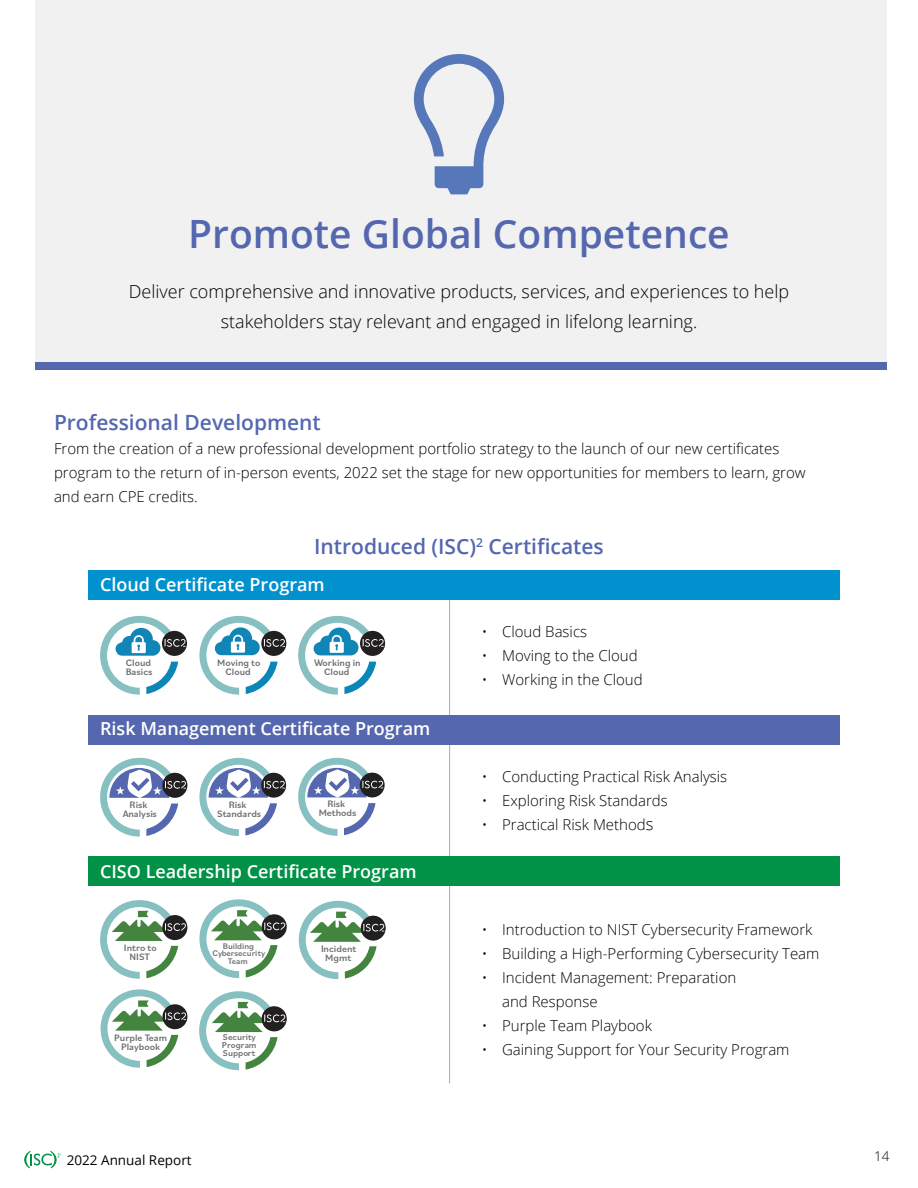
<style>
.page{position:relative;width:918px;height:1188px;background:#fff}
.page>*{position:absolute;margin:0;border:0;box-sizing:border-box;transform-origin:0 0}
.t1{font:600 39px "Open Sans";color:#5467af}
.t2{font:600 21px "Open Sans";color:#5467af}
.t3{font:300 18px/30px "Open Sans";color:#000;text-align:center}
.t4{font:600 18px "Open Sans";color:#fff}
.t5{font:300 15px/24px "Open Sans";color:#000}
.t6{font:13.5px "Open Sans";color:#000}
.t7{font:300 13.5px "Open Sans";color:#000}
.t8{font:500 9.9px/9px "Bilo";color:#6e6f72;text-align:center}
.t9{font:500 9.75px/9px "Bilo";color:#6f7073;text-align:center}
.t10{font:500 9.75px/9px "Bilo";color:#6e6f72;text-align:center}
.t11{font:500 9px/8.2px "Bilo";color:#6f7073;text-align:justify}
.t12{font:500 8.55px/7.8px "Bilo";color:#6f7073;text-align:center}
.s1{font-size:16.5px}
</style>
<div class="page">
<svg style="left:24px;top:1151px;width:37px;height:17px"></svg>
<hr style="left:449px;top:593px;width:1px;height:490px;background:#a7a9ac">
<div style="left:89px;top:857px;width:751px;height:29px;background:#019247"></div>
<div style="left:89px;top:715px;width:751px;height:29px;background:#5467af"></div>
<div style="left:89px;top:570px;width:751px;height:30px;background:#0091ce"></div>
<div style="left:36px;top:0;width:851px;height:362px;background:#f1f1f2"></div>
<svg style="left:414px;top:54px;width:90px;height:140px"></svg>
<div style="left:36px;top:362px;width:851px;height:7px;background:#5467af"></div>
<svg style="left:100px;top:616px;width:86px;height:79px"></svg>
<div style="left:261px;top:631px;width:25px;height:25px;background:#221f20;border-radius:50%"></div>
<svg style="left:199px;top:616px;width:86px;height:79px"></svg>
<svg style="left:298px;top:616px;width:86px;height:79px"></svg>
<div style="left:162px;top:773px;width:25px;height:25px;background:#221f20;border-radius:50%"></div>
<svg style="left:100px;top:758px;width:86px;height:79px"></svg>
<svg style="left:199px;top:758px;width:86px;height:78px"></svg>
<svg style="left:360px;top:773px;width:25px;height:24px"></svg>
<svg style="left:298px;top:758px;width:85px;height:78px"></svg>
<div style="left:162px;top:915px;width:25px;height:25px;background:#221f20;border-radius:50%"></div>
<svg style="left:100px;top:900px;width:86px;height:79px"></svg>
<svg style="left:262px;top:914px;width:25px;height:25px"></svg>
<svg style="left:199px;top:899px;width:86px;height:79px"></svg>
<svg style="left:361px;top:916px;width:25px;height:25px"></svg>
<svg style="left:299px;top:901px;width:85px;height:78px"></svg>
<div style="left:162px;top:1004px;width:25px;height:25px;background:#221f20;border-radius:50%"></div>
<svg style="left:101px;top:989px;width:85px;height:79px"></svg>
<svg style="left:262px;top:1006px;width:25px;height:25px"></svg>
<svg style="left:199px;top:991px;width:86px;height:79px"></svg>
<h1 class="t1" style="left:188px;top:207px;width:543px">Promote Global Competence</h1>
<p class="t3" style="left:129px;top:276px;width:662px">Deliver comprehensive and innovative products, services, and experiences to help stakeholders stay relevant and engaged in lifelong learning.</p>
<h2 class="t2" style="left:54px;top:408px;width:268px">Professional Development</h2>
<p class="t5" style="left:54px;top:437px;width:753px">From the creation of a new professional development portfolio strategy to the launch of our new certificates program to the return of in-person events, 2022 set the stage for new opportunities for members to learn, grow and earn CPE credits.</p>
<h2 class="t2" style="left:314px;top:532px;width:291px">Introduced (ISC)<sup>2</sup> Certificates</h2>
<p class="t4" style="left:100px;top:572px;width:226px">Cloud Certificate Program</p>
<p class="t10" style="left:126px;top:658px;width:28px;text-align:left">Cloud<br>Basics</p>
<p class="t10" style="left:217px;top:658px;width:45px">Moving to<br>Cloud</p>
<p class="t10" style="left:314px;top:658px;width:48px">Working in<br>Cloud</p>
<p class="t4" style="left:100px;top:716px;width:332px">Risk Management Certificate Program</p>
<p class="t8" style="left:123px;top:800px;width:36px">Risk<br>Analysis</p>
<p class="t8" style="left:217px;top:799px;width:46px">Risk<br>Standards</p>
<p class="t8" style="left:319px;top:799px;width:39px">Risk<br>Methods</p>
<p class="t4" style="left:100px;top:859px;width:318px">CISO Leadership Certificate Program</p>
<p class="t9" style="left:124px;top:943px;width:34px">Intro to<br>NIST</p>
<p class="t12" style="left:213px;top:941px;width:54px">Building<br>Cybersecurity<br>Team</p>
<p class="t9" style="left:321px;top:944px;width:37px">Incident<br>Mgmt</p>
<p class="t9" style="left:114px;top:1033px;width:54px">Purple Team<br>Playbook</p>
<p class="t11" style="left:222px;top:1032px;width:36px">Security Program Support</p>
<p class="t5" style="left:482px;top:619px;width:107px">• Cloud Basics</p>
<p class="t5" style="left:482px;top:643px;width:157px">• Moving to the Cloud</p>
<p class="t5" style="left:482px;top:667px;width:162px">• Working in the Cloud</p>
<p class="t5" style="left:482px;top:764px;width:247px">• Conducting Practical Risk Analysis</p>
<p class="t5" style="left:482px;top:788px;width:187px">• Exploring Risk Standards</p>
<p class="t5" style="left:482px;top:812px;width:173px">• Practical Risk Method<span class="s1">s</span></p>
<p class="t5" style="left:482px;top:917px;width:332px">• Introduction to NIST Cybersecurity Framework</p>
<p class="t5" style="left:482px;top:941px;width:339px">• Building a High-Performing Cybersecurity Team</p>
<p class="t5" style="left:502px;top:965px;width:236px;text-indent:-20px">• Incident Management: Preparation and Response</p>
<p class="t5" style="left:482px;top:1013px;width:172px">• Purple Team Playbook</p>
<p class="t5" style="left:482px;top:1037px;width:309px">• Gaining Support for Your Security Program</p>
<p class="t6" style="left:67px;top:1150px;width:126px">2022 Annual Report</p>
<p class="t7" style="left:874px;top:1147px;width:17px">14</p>
</div>
